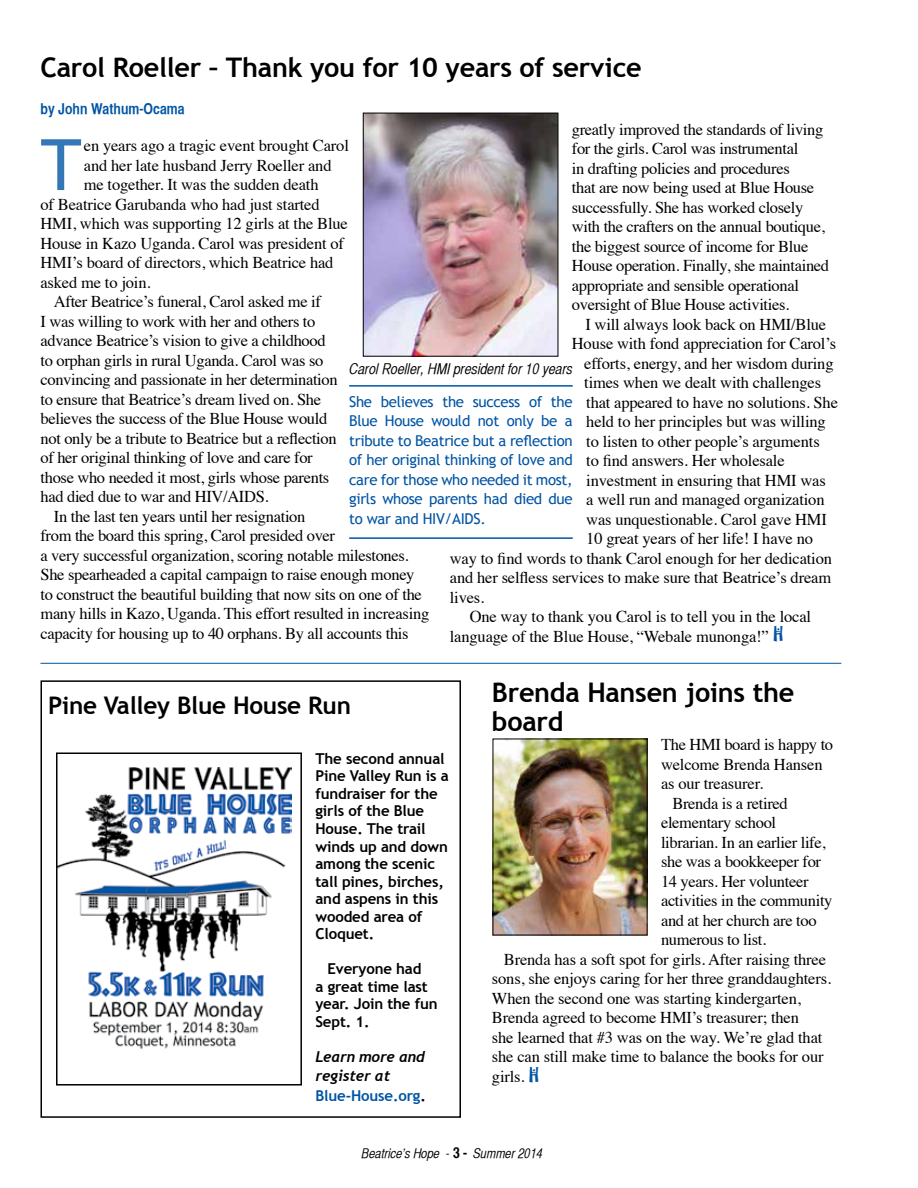
<style>
.page{position:relative;width:918px;height:1188px;background:#fff}
.page>*{position:absolute;margin:0;border:0;box-sizing:border-box;transform-origin:0 0}
.t1{font:70.95px "Trebuchet MS";color:#3377b6}
.t2{font:700 27px/28.5px "Trebuchet MS";letter-spacing:-.01em;color:#000}
.t3{font:700 24.3px "Trebuchet MS";letter-spacing:-.01em;color:#000}
.t4{font:16.5px/19.5px "Times";letter-spacing:-.02em;color:#000}
.t5{font:700 15px/17.5px "Trebuchet MS";letter-spacing:-.01em;color:#000}
.t6{font:15px/19.5px "Trebuchet MS";letter-spacing:-.02em;color:#0054a4;text-align:justify}
.t7{font:15px "Helvetica CY Oblique";color:#000}
.t8{font:italic 700 15px/19.5px "Trebuchet";letter-spacing:-.01em;color:#000}
.t9{font:15px "Helvetica CY Bold";color:#0054a4}
.t10{font:700 15px "Trebuchet MS";letter-spacing:-.01em;color:#0054a4}
.t11{font:13.5px "Helvetica CY Oblique";color:#000}
.s1{font-family:"Jokerman";font-size:18px;color:#0054a4}
.s2{color:#000}
.s3{font-family:"Helvetica CY Bold";font-size:15px}
</style>
<div class="page">
<img style="left:365px;top:115px;width:191px;height:240px">
<div style="left:363px;top:113px;width:195px;height:244px;border:1px solid #000"></div>
<hr style="left:349px;top:385px;width:224px;height:2px;background:#0054a4">
<hr style="left:349px;top:537px;width:224px;height:2px;background:#0054a4">
<img style="left:495px;top:741px;width:151px;height:192px">
<div style="left:493px;top:739px;width:155px;height:196px;border:1px solid #000"></div>
<div style="left:40px;top:680px;width:421px;height:438px;border:2px solid #000"></div>
<img style="left:59px;top:767px;width:232px;height:282px">
<div style="left:56px;top:753px;width:246px;height:333px;border:2px solid #000"></div>
<hr style="left:40px;top:663px;width:801px;height:1px;background:#0054a4">
<h2 class="t2" style="left:40px;top:53px;width:603px">Carol Roeller – Thank you for 10 years of service</h2>
<p class="t9" style="left:40px;top:99px;width:146px">by John Wathum-Ocama</p>
<h1 class="t1" style="left:40px;top:123px;width:43px">T</h1>
<p class="t4" style="left:84px;top:134px;width:267px">en years ago a tragic event brought Carol</p>
<p class="t4" style="left:572px;top:118px;width:259px">greatly improved the standards of living for the girls. Carol was instrumental<br>in drafting policies and procedures<br>that are now being used at Blue House successfully. She has worked closely with the crafters on the annual boutique, the biggest source of income for Blue House operation. Finally, she maintained appropriate and sensible operational oversight of Blue House activities.</p>
<p class="t4" style="left:585px;top:313px;width:242px">I will always look back on HMI/Blue</p>
<p class="t4" style="left:572px;top:332px;width:266px">House with fond appreciation for Carol’s</p>
<p class="t4" style="left:584px;top:352px;width:251px">efforts, energy, and her wisdom during</p>
<p class="t4" style="left:584px;top:371px;width:238px">times when we dealt with challenges</p>
<p class="t4" style="left:586px;top:391px;width:253px">that appeared to have no solutions. She</p>
<p class="t4" style="left:586px;top:410px;width:241px">held to her principles but was willing</p>
<p class="t4" style="left:586px;top:430px;width:235px">to listen to other people’s arguments</p>
<p class="t4" style="left:586px;top:449px;width:200px">to find answers. Her wholesale</p>
<p class="t4" style="left:586px;top:469px;width:241px">investment in ensuring that HMI was</p>
<p class="t4" style="left:586px;top:488px;width:240px">a well run and managed organization</p>
<p class="t4" style="left:586px;top:508px;width:242px">was unquestionable. Carol gave HMI</p>
<p class="t4" style="left:586px;top:527px;width:228px">10 great years of her life! I have no</p>
<p class="t4" style="left:450px;top:547px;width:384px">way to find words to thank Carol enough for her dedication</p>
<p class="t4" style="left:450px;top:566px;width:383px">and her selfless services to make sure that Beatrice’s dream</p>
<p class="t4" style="left:450px;top:586px;width:36px">lives.</p>
<p class="t4" style="left:470px;top:605px;width:343px">One way to thank you Carol is to tell you in the local</p>
<p class="t4" style="left:450px;top:625px;width:335px">language of the Blue House, “Webale munonga!” <span class="s1">H</span></p>
<p class="t4" style="left:84px;top:154px;width:249px">and her late husband Jerry Roeller and</p>
<p class="t4" style="left:84px;top:173px;width:236px">me together. It was the sudden death</p>
<p class="t4" style="left:40px;top:193px;width:281px">of Beatrice Garubanda who had just started</p>
<p class="t4" style="left:40px;top:212px;width:309px">HMI, which was supporting 12 girls at the Blue</p>
<p class="t4" style="left:40px;top:232px;width:305px">House in Kazo Uganda. Carol was president of</p>
<p class="t4" style="left:40px;top:251px;width:295px">HMI’s board of directors, which Beatrice had</p>
<p class="t4" style="left:40px;top:271px;width:112px">asked me to join.</p>
<p class="t4" style="left:54px;top:290px;width:269px">After Beatrice’s funeral, Carol asked me if</p>
<p class="t4" style="left:40px;top:310px;width:276px">I was willing to work with her and others to</p>
<p class="t4" style="left:40px;top:329px;width:287px">advance Beatrice’s vision to give a childhood</p>
<p class="t4" style="left:40px;top:349px;width:284px">to orphan girls in rural Uganda. Carol was so</p>
<p class="t4" style="left:40px;top:368px;width:299px">convincing and passionate in her determination</p>
<p class="t4" style="left:40px;top:388px;width:282px">to ensure that Beatrice’s dream lived on. She</p>
<p class="t4" style="left:40px;top:407px;width:288px">believes the success of the Blue House would</p>
<p class="t4" style="left:40px;top:427px;width:298px">not only be a tribute to Beatrice but a reflection</p>
<p class="t4" style="left:40px;top:446px;width:274px">of her original thinking of love and care for</p>
<p class="t4" style="left:40px;top:466px;width:290px">those who needed it most, girls whose parents</p>
<p class="t4" style="left:40px;top:485px;width:230px">had died due to war and HIV/AIDS.</p>
<p class="t4" style="left:54px;top:505px;width:253px">In the last ten years until her resignation</p>
<p class="t4" style="left:40px;top:524px;width:296px">from the board this spring, Carol presided over</p>
<p class="t4" style="left:40px;top:544px;width:370px">a very successful organization, scoring notable milestones.</p>
<p class="t4" style="left:40px;top:563px;width:376px">She spearheaded a capital campaign to raise enough money</p>
<p class="t4" style="left:40px;top:583px;width:383px">to construct the beautiful building that now sits on one of the</p>
<p class="t4" style="left:40px;top:602px;width:391px">many hills in Kazo, Uganda. This effort resulted in increasing</p>
<p class="t4" style="left:40px;top:622px;width:370px">capacity for housing up to 40 orphans. By all accounts this</p>
<p class="t7" style="left:350px;top:360px;width:225px">Carol Roeller, HMI president for 10 years</p>
<p class="t6" style="left:349px;top:392px;width:225px">She believes the success of the Blue House would not only be a tribute to Beatrice but a reflection of her original thinking of love and care for those who needed it most, girls whose parents had died due to war and HIV/AIDS.</p>
<h3 class="t3" style="left:48px;top:690px;width:305px">Pine Valley Blue House Run</h3>
<p class="t5" style="left:315px;top:750px;width:135px">The second annual<br>Pine Valley Run is a fundraiser for the girls of the Blue<br>House. The trail winds up and down among the scenic tall pines, birches, and aspens in this wooded area of<br>Cloquet.</p>
<p class="t5" style="left:315px;top:960px;width:124px;text-indent:12px">Everyone had<br>a great time last year. Join the fun<br>Sept. 1.</p>
<p class="t8" style="left:315px;top:1047px;width:111px">Learn more and register at</p>
<p class="t10" style="left:315px;top:1086px;width:112px">Blue-House.org<span class="s2">.</span></p>
<h2 class="t2" style="left:492px;top:678px;width:304px">Brenda Hansen joins the board</h2>
<p class="t4" style="left:661px;top:733px;width:174px">The HMI board is happy to</p>
<p class="t4" style="left:661px;top:753px;width:163px">welcome Brenda Hansen</p>
<p class="t4" style="left:661px;top:772px;width:104px">as our treasurer.</p>
<p class="t4" style="left:672px;top:792px;width:117px">Brenda is a retired</p>
<p class="t4" style="left:661px;top:811px;width:117px">elementary school</p>
<p class="t4" style="left:661px;top:831px;width:166px">librarian. In an earlier life,</p>
<p class="t4" style="left:661px;top:851px;width:162px">she was a bookkeeper for</p>
<p class="t4" style="left:661px;top:870px;width:149px">14 years. Her volunteer</p>
<p class="t4" style="left:661px;top:890px;width:173px">activities in the community</p>
<p class="t4" style="left:661px;top:909px;width:157px">and at her church are too</p>
<p class="t4" style="left:661px;top:929px;width:107px">numerous to list.</p>
<p class="t4" style="left:504px;top:948px;width:324px">Brenda has a soft spot for girls. After raising three</p>
<p class="t4" style="left:492px;top:968px;width:341px">sons, she enjoys caring for her three granddaughters.</p>
<p class="t4" style="left:492px;top:987px;width:310px">When the second one was starting kindergarten,</p>
<p class="t4" style="left:492px;top:1007px;width:309px">Brenda agreed to become HMI’s treasurer; then</p>
<p class="t4" style="left:492px;top:1026px;width:332px">she learned that #3 was on the way. We’re glad that</p>
<p class="t4" style="left:492px;top:1046px;width:333px">she can still make time to balance the books for our</p>
<p class="t4" style="left:492px;top:1065px;width:49px">girls. <span class="s1">H</span></p>
<p class="t11" style="left:362px;top:1146px;width:183px">Beatrice’s Hope - <span class="s3">3 -</span> Summer 2014</p>
</div>
